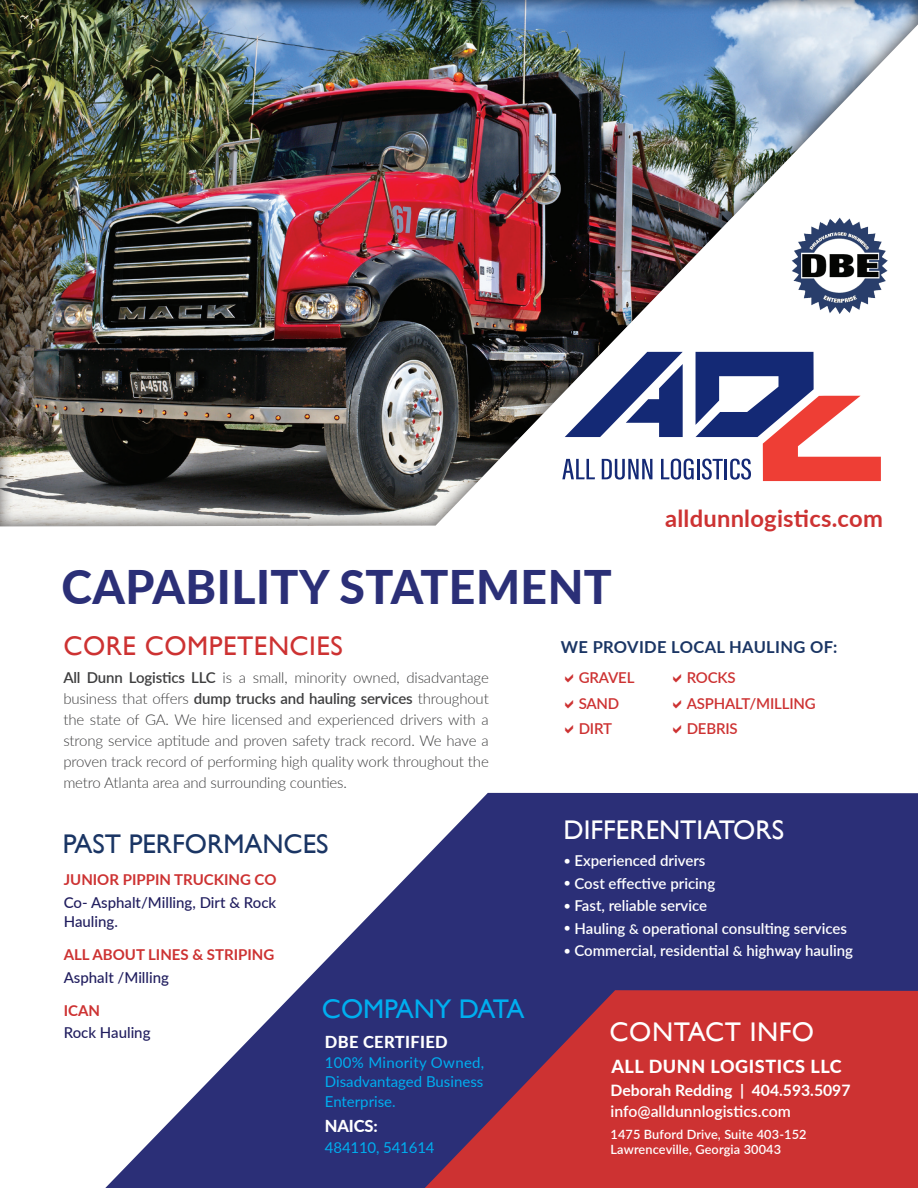
<style>
.page{position:relative;width:918px;height:1188px;background:#fff}
.page>*{position:absolute;margin:0;border:0;box-sizing:border-box;transform-origin:0 0}
.t1{font:800 46.35px "Lato";letter-spacing:.01em;color:#2b2f77}
.t2{font:27px "Gill Sans";letter-spacing:.02em;color:#cd3232}
.t3{font:27px "Gill Sans";color:#1a3564}
.t4{font:27px "Gill Sans";color:#fff}
.t5{font:27px "Gill Sans";letter-spacing:.02em;color:#fff}
.t6{font:27px "Gill Sans";color:#00aeef}
.t7{font:700 23.7px "Lato";letter-spacing:.01em;color:#cd3232}
.t8{font:800 18px "Lato";letter-spacing:.03em;color:#fff}
.t9{font:700 16.5px "Lato";letter-spacing:.02em;color:#1a3564}
.t10{font:800 16.5px "Lato";letter-spacing:.02em;color:#fff}
.t11{font:700 15.75px "Lato";color:#fff}
.t12{font:600 15.75px "Lato";color:#fff}
.t13{font:300 15px/21px "Lato";letter-spacing:-.01em;color:#3e3e3f;text-align:justify}
.t14{font:600 15px "Lato";color:#fff}
.t15{font:15px/19.5px "Lato";color:#00aeef;text-align:justify}
.t16{font:500 15px/19.5px "Lato";color:#211e5f}
.t17{font:700 15px "Lato";color:#cd3232}
.t18{font:600 15px "Lato";letter-spacing:-.01em;color:#cd3232}
.t19{font:600 12.75px/15px "Lato";letter-spacing:.01em;color:#fff}
.s1{font-weight:600}
.s2{font-size:12px}
.s3{font-size:13.5px}
</style>
<div class="page">
<div style="left:0;top:0;width:918px;height:527px;background:#231f20;opacity:.61"></div>
<svg style="left:105px;top:793px;width:813px;height:395px;fill:#2b2f77"></svg>
<svg style="left:425px;top:990px;width:493px;height:198px;background:#ad313f"></svg>
<svg style="left:562px;top:352px;width:319px;height:129px"></svg>
<img style="left:791px;top:217px;width:97px;height:97px">
<h1 class="t1" style="left:61px;top:553px;width:552px">CAPABILITY STATEMENT</h1>
<h3 class="t7" style="left:665px;top:501px;width:219px">alldunnlogistics.com</h3>
<h2 class="t2" style="left:63px;top:630px;width:281px">CORE COMPETENCIES</h2>
<p class="t9" style="left:561px;top:635px;width:278px">WE PROVIDE LOCAL HAULING OF:</p>
<p class="t18" style="left:579px;top:667px;width:57px">GRAVEL</p>
<p class="t18" style="left:687px;top:667px;width:51px">ROCKS</p>
<p class="t18" style="left:579px;top:693px;width:42px">SAND</p>
<p class="t18" style="left:687px;top:693px;width:131px">ASPHALT/MILLING</p>
<p class="t18" style="left:579px;top:718px;width:35px">DIRT</p>
<p class="t18" style="left:687px;top:718px;width:53px">DEBRIS</p>
<p class="t13" style="left:63px;top:667px;width:427px"><span class="s1">All Dunn Logistics LLC</span> is a small, minority owned, disadvantage business that offers <span class="s1">dump trucks and hauling services</span> throughout the state of GA. We hire licensed and experienced drivers with a strong service aptitude and proven safety track record. We have a proven track record of performing high quality work throughout the metro Atlanta area and surrounding counties.</p>
<h2 class="t3" style="left:63px;top:828px;width:267px">PAST PERFORMANCES</h2>
<p class="t17" style="left:64px;top:869px;width:214px">JUNIOR PIPPIN TRUCKING CO</p>
<p class="t16" style="left:64px;top:892px;width:214px">Co- Asphalt/Milling, Dirt &amp; Rock<br>Hauling.</p>
<p class="t17" style="left:64px;top:944px;width:212px">ALL ABOUT LINES &amp; STRIPING</p>
<p class="t16" style="left:64px;top:967px;width:107px">Asphalt /Milling</p>
<p class="t17" style="left:64px;top:999px;width:38px">ICAN</p>
<p class="t16" style="left:64px;top:1023px;width:88px">Rock Hauling</p>
<h2 class="t6" style="left:322px;top:993px;width:204px">COMPANY DATA</h2>
<p class="t10" style="left:325px;top:1030px;width:124px">DBE CERTIFIED</p>
<p class="t15" style="left:325px;top:1052px;width:161px">100% Minority Owned, Disadvantaged Business Enterprise.</p>
<p class="t10" style="left:325px;top:1114px;width:54px">NAICS:</p>
<p class="t15" style="left:325px;top:1138px;width:111px">484110, 541614</p>
<h2 class="t4" style="left:564px;top:814px;width:222px">DIFFERENTIATORS</h2>
<p class="t14" style="left:564px;top:850px;width:143px"><span class="s2">•</span> Experienced drivers</p>
<p class="t14" style="left:564px;top:873px;width:153px"><span class="s2">•</span> Cost effective pricing</p>
<p class="t14" style="left:564px;top:895px;width:145px"><span class="s2">•</span> Fast, reliable service</p>
<p class="t14" style="left:564px;top:918px;width:285px"><span class="s2">•</span> Hauling <span class="s3">&amp;</span> operational consulting services</p>
<p class="t14" style="left:564px;top:940px;width:291px"><span class="s2">•</span> Commercial, residential <span class="s3">&amp;</span> highway hauling</p>
<h2 class="t5" style="left:610px;top:1017px;width:206px">CONTACT INFO</h2>
<p class="t8" style="left:611px;top:1053px;width:232px">ALL DUNN LOGISTICS LLC</p>
<p class="t11" style="left:611px;top:1078px;width:242px">Deborah Redding | 404.593.5097</p>
<p class="t12" style="left:611px;top:1099px;width:182px">info@alldunnlogistics.com</p>
<p class="t19" style="left:611px;top:1126px;width:198px">1475 Buford Drive, Suite 403-152<br>Lawrenceville, Georgia 30043</p>
</div>
